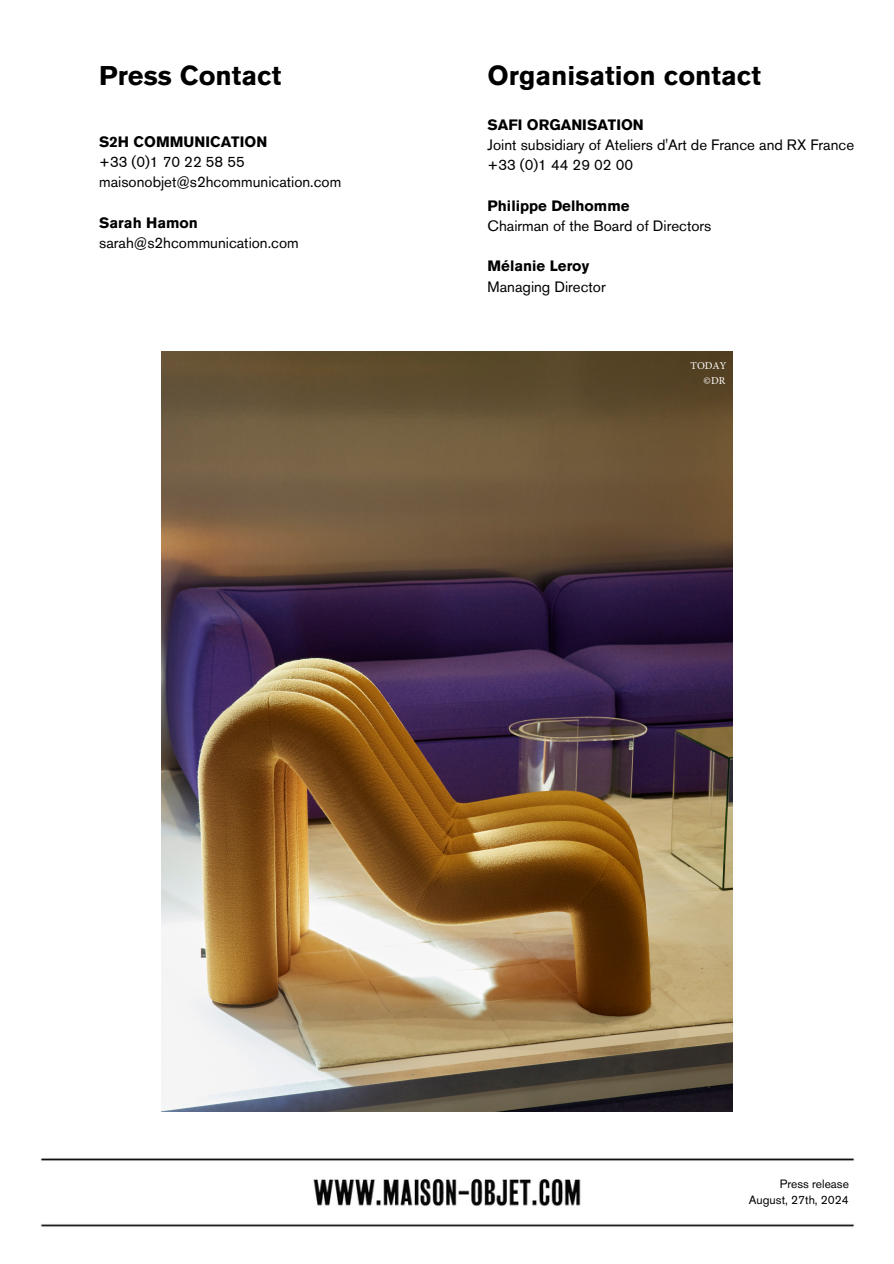
<style>
.page{position:relative;width:894px;height:1264px;background:#fff}
.page>*{position:absolute;margin:0;border:0;box-sizing:border-box;transform-origin:0 0}
.t1{font:700 27px "Akzidenz Grotesk Pro";color:#000}
.t2{font:15px/20.2px "Akzidenz Grotesk Pro";color:#000}
.t3{font:12px "Akzidenz Grotesk Pro";color:#000}
.t4{font:10.5px/14.4px "Minion Pro";color:#fff;text-align:right}
.s1{font-weight:700}
</style>
<div class="page">
<img style="left:40px;top:1158px;width:815px;height:69px">
<img style="left:161px;top:351px;width:570px;height:760px">
<h2 class="t1" style="left:99px;top:64px;width:183px">Press Contact</h2>
<h2 class="t2" style="left:99px;top:133px;width:243px"><span class="s1">S2H COMMUNICATION<br></span>+33 (0)1 70 22 58 55 maisonobjet@s2hcommunication.com</h2>
<h1 class="t2" style="left:99px;top:214px;width:201px"><span class="s1">Sarah Hamon </span>sarah@s2hcommunication.com</h1>
<h2 class="t1" style="left:487px;top:64px;width:275px">Organisation contact</h2>
<h2 class="t2" style="left:487px;top:116px;width:368px"><span class="s1">SAFI ORGANISATION<br></span>Joint subsidiary of Ateliers d'Art de France and RX France +33 (0)1 44 29 02 00</h2>
<h2 class="t2" style="left:487px;top:197px;width:225px"><span class="s1">Philippe Delhomme<br></span>Chairman of the Board of Directors</h2>
<p class="t2" style="left:487px;top:257px;width:120px"><span class="s1">Mélanie Leroy<br></span>Managing Director</p>
<p class="t4" style="left:690px;top:359px;width:37px">TODAY ©DR</p>
<p class="t3" style="left:779px;top:1179px;width:71px">Press release</p>
<p class="t3" style="left:748px;top:1195px;width:101px">August, 27th, 2024</p>
</div>
